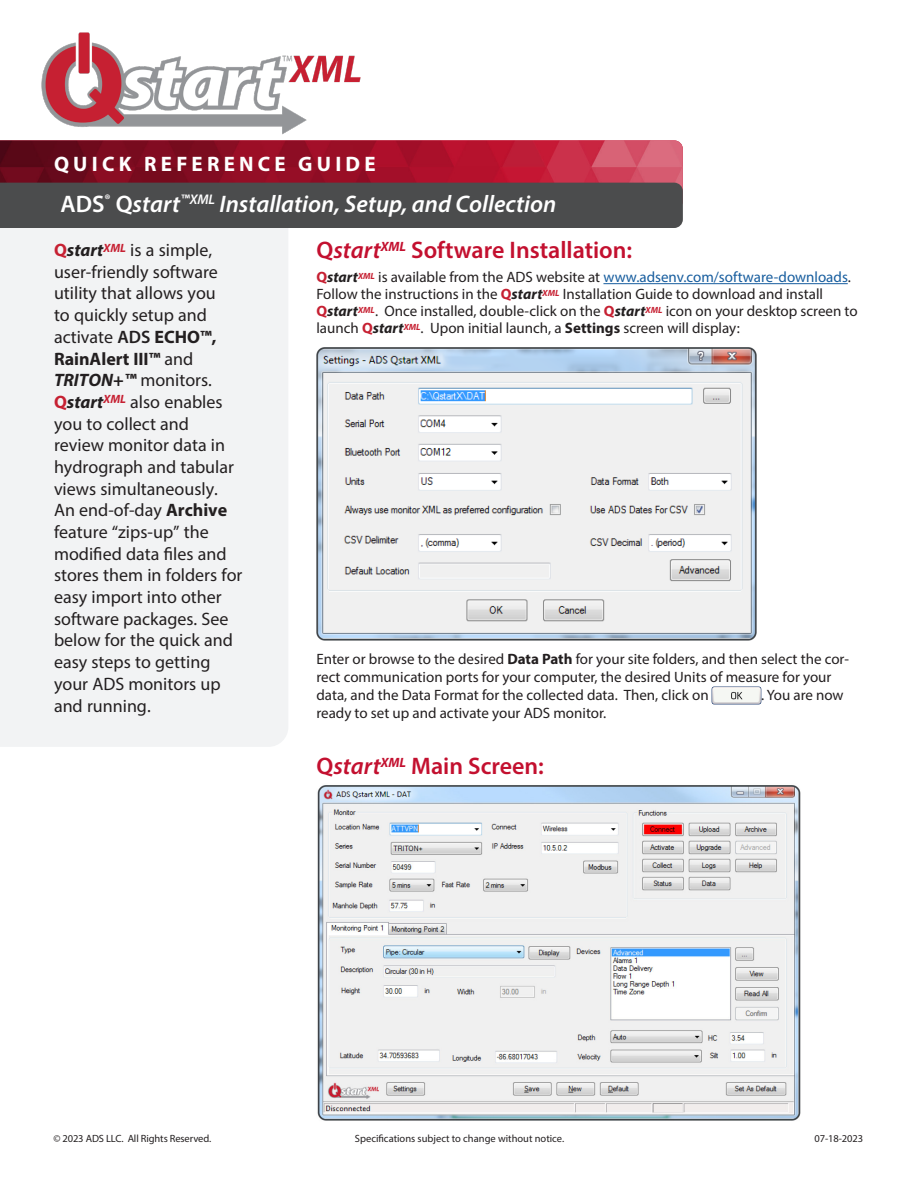
<style>
.page{position:relative;width:918px;height:1188px;background:#fff}
.page>*{position:absolute;margin:0;border:0;box-sizing:border-box;transform-origin:0 0}
.t1{font:600 24px "Myriad Pro";color:#c3102f}
.t2{font:italic 600 24px "Myriad Pro";color:#fff}
.t3{font:700 21px "Myriad Pro";letter-spacing:.2em;color:#fff}
.t4{font:18px/21.8px "Myriad Pro";color:#231f20}
.t5{font:15px/17.1px "Myriad Pro";color:#231f20}
.t6{font:10.5px "Myriad Pro";color:#231f20}
.s1{font-style:normal}
.s2{font-style:italic}
.s3{font-weight:700;color:#c62032}
.s4{font-weight:700;font-style:italic}
.s5{color:#175d9e}
.s6{font-weight:700}
.s7{font-weight:600}
</style>
<div class="page">
<img style="left:0;top:140px;width:683px;height:43px">
<div style="left:0;top:228px;width:288px;height:519px;background:#f2f3f4"></div>
<div style="left:0;top:183px;width:683px;height:45px;background:#4b4c4d"></div>
<img style="left:41px;top:32px;width:320px;height:103px">
<hr style="left:603px;top:283px;width:245px;height:1px;background:#175d9e">
<img style="left:712px;top:686px;width:49px;height:18px">
<img style="left:316px;top:347px;width:441px;height:294px">
<img style="left:317px;top:785px;width:483px;height:336px">
<p class="t3" style="left:54px;top:151px;width:323px">QUICK REFERENCE GUIDE</p>
<p class="t2" style="left:60px;top:189px;width:497px"><span class="s1">ADS</span><sup>®</sup> <span class="s1">Q</span>start<sup>™XML</sup> Installation, Setup, and Collection</p>
<p class="t1" style="left:316px;top:235px;width:317px">Q<span class="s2">start</span><sup>XML</sup> Software Installation:</p>
<p class="t5" style="left:316px;top:268px;width:543px"><span class="s3">Q</span><span class="s4">start</span><sup>XML</sup> is available from the ADS website at <span class="s5">www.adsenv.com/software-downloads</span>.<br>Follow the instructions in the <span class="s3">Q</span><span class="s4">start</span><sup>XML</sup> Installation Guide to download and install <span class="s3">Q</span><span class="s4">start</span><sup>XML</sup>. Once installed, double-click on the <span class="s3">Q</span><span class="s4">start</span><sup>XML</sup> icon on your desktop screen to launch <span class="s3">Q</span><span class="s4">start</span><sup>XML</sup>. Upon initial launch, a <span class="s6">Settings</span> screen will display:</p>
<p class="t4" style="left:54px;top:239px;width:190px"><span class="s3">Q</span><span class="s4">start</span><sup>XML</sup> is a simple, user-friendly software utility that allows you<br>to quickly setup and activate <span class="s7">ADS</span> <span class="s6">ECHO™,<br>RainAlert III™</span> and<br><span class="s4">TRITON+™</span> monitors.<br><span class="s3">Q</span><span class="s4">start</span><sup>XML</sup> also enables you to collect and review monitor data in hydrograph and tabular views simultaneously.<br>An end-of-day <span class="s6">Archive </span>feature “zips-up” the modified data files and stores them in folders for easy import into other software packages. See below for the quick and easy steps to getting your ADS monitors up and running.</p>
<p class="t5" style="left:316px;top:650px;width:534px;line-height:18px">Enter or browse to the desired <span class="s6">Data Path</span> for your site folders, and then select the cor&shy;rect communication ports for your computer, the desired Units of measure for your data, and the Data Format for the collected data. Then, click on</p>
<p class="t5" style="left:761px;top:686px;width:84px">. You are now</p>
<p class="t5" style="left:316px;top:704px;width:291px">ready to set up and activate your ADS monitor.</p>
<p class="t1" style="left:316px;top:751px;width:229px">Q<span class="s2">start</span><sup>XML</sup> Main Screen:</p>
<p class="t6" style="left:53px;top:1132px;width:159px">© 2023 ADS LLC. All Rights Reserved.</p>
<p class="t6" style="left:355px;top:1132px;width:211px">Specifications subject to change without notice.</p>
<p class="t6" style="left:815px;top:1132px;width:50px">07-18-2023</p>
</div>
